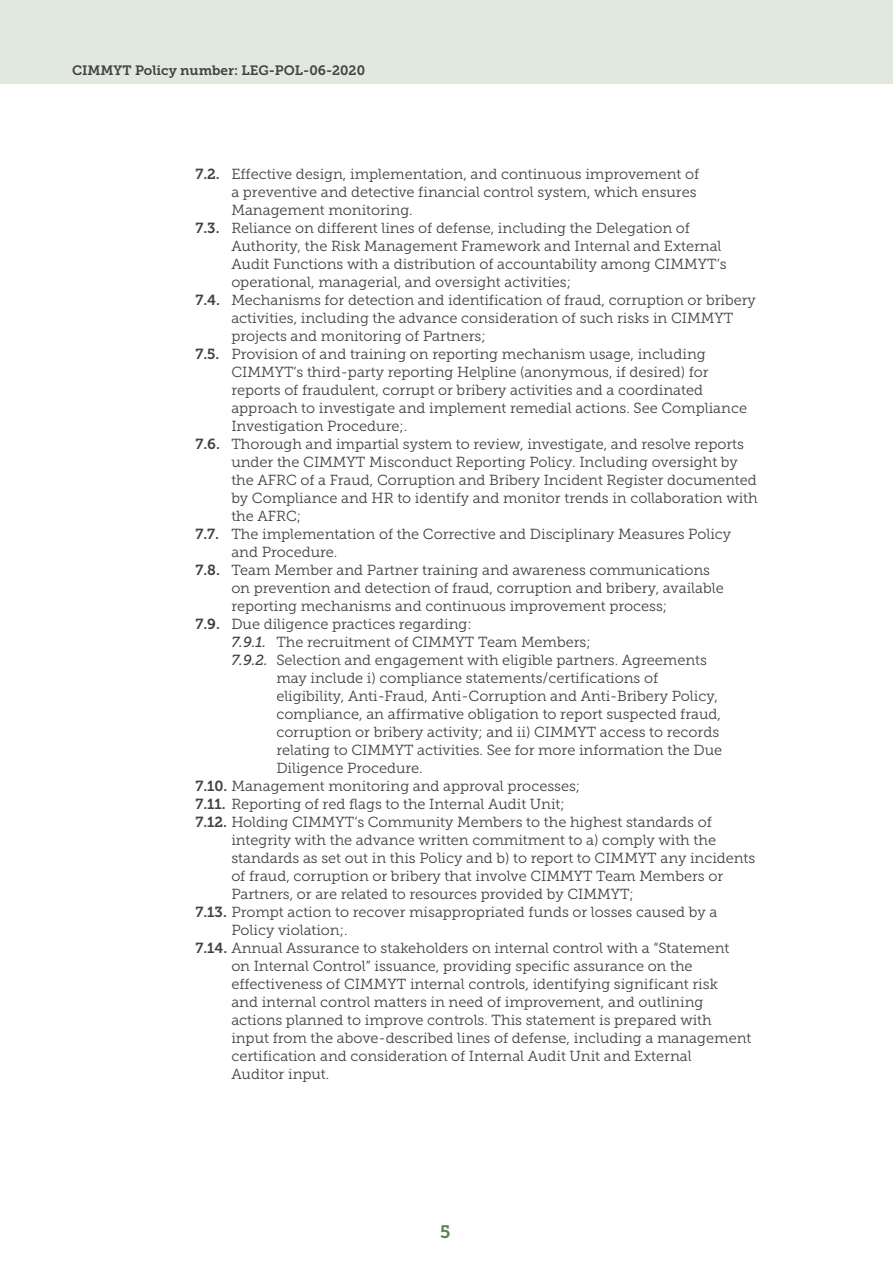
<style>
.page{position:relative;width:893px;height:1263px;background:#fff}
.page>*{position:absolute;margin:0;border:0;box-sizing:border-box;transform-origin:0 0}
.t1{font:18px "Museo Slab 700";color:#58854e}
.t2{font:14.55px "Museo Slab 300";color:#414042}
.t3{font:13.5px "Museo Slab 700";color:#414042}
.s1{font-family:"Museo Slab 700"}
.s2{font-family:"Museo Slab 500";font-style:italic}
</style>
<div class="page">
<div style="left:0;top:0;width:893px;height:84px;background:#e1e9df"></div>
<p class="t3" style="left:72px;top:63px;width:295px">CIMMYT Policy number: LEG-POL-06-2020</p>
<p class="t2" style="left:195px;top:166px;width:505px"><span class="s1">7.2.</span> Effective design, implementation, and continuous improvement of</p>
<p class="t2" style="left:231px;top:184px;width:467px">a preventive and detective financial control system, which ensures</p>
<p class="t2" style="left:231px;top:202px;width:183px">Management monitoring.</p>
<p class="t2" style="left:195px;top:220px;width:496px"><span class="s1">7.3.</span> Reliance on different lines of defense, including the Delegation of</p>
<p class="t2" style="left:231px;top:238px;width:492px">Authority, the Risk Management Framework and Internal and External</p>
<p class="t2" style="left:231px;top:256px;width:497px">Audit Functions with a distribution of accountability among CIMMYT’s</p>
<p class="t2" style="left:231px;top:274px;width:341px">operational, managerial, and oversight activities;</p>
<p class="t2" style="left:195px;top:292px;width:562px"><span class="s1">7.4.</span> Mechanisms for detection and identification of fraud, corruption or bribery</p>
<p class="t2" style="left:231px;top:310px;width:503px">activities, including the advance consideration of such risks in CIMMYT</p>
<p class="t2" style="left:231px;top:328px;width:256px">projects and monitoring of Partners;</p>
<p class="t2" style="left:195px;top:346px;width:512px"><span class="s1">7.5.</span> Provision of and training on reporting mechanism usage, including</p>
<p class="t2" style="left:231px;top:364px;width:479px">CIMMYT’s third-party reporting Helpline (anonymous, if desired) for</p>
<p class="t2" style="left:231px;top:382px;width:473px">reports of fraudulent, corrupt or bribery activities and a coordinated</p>
<p class="t2" style="left:231px;top:400px;width:517px">approach to investigate and implement remedial actions. See Compliance</p>
<p class="t2" style="left:231px;top:418px;width:177px">Investigation Procedure;.</p>
<p class="t2" style="left:195px;top:436px;width:550px"><span class="s1">7.6.</span> Thorough and impartial system to review, investigate, and resolve reports</p>
<p class="t2" style="left:231px;top:454px;width:508px">under the CIMMYT Misconduct Reporting Policy. Including oversight by</p>
<p class="t2" style="left:231px;top:472px;width:527px">the AFRC of a Fraud, Corruption and Bribery Incident Register documented</p>
<p class="t2" style="left:231px;top:490px;width:528px">by Compliance and HR to identify and monitor trends in collaboration with</p>
<p class="t2" style="left:231px;top:508px;width:71px">the AFRC;</p>
<p class="t2" style="left:195px;top:526px;width:537px"><span class="s1">7.7.</span> The implementation of the Corrective and Disciplinary Measures Policy</p>
<p class="t2" style="left:231px;top:544px;width:108px">and Procedure.</p>
<p class="t2" style="left:195px;top:562px;width:516px"><span class="s1">7.8.</span> Team Member and Partner training and awareness communications</p>
<p class="t2" style="left:231px;top:580px;width:494px">on prevention and detection of fraud, corruption and bribery, available</p>
<p class="t2" style="left:231px;top:598px;width:437px">reporting mechanisms and continuous improvement process;</p>
<p class="t2" style="left:195px;top:616px;width:278px"><span class="s1">7.9.</span> Due diligence practices regarding:</p>
<p class="t2" style="left:231px;top:634px;width:361px"><span class="s2">7.9.1.</span> The recruitment of CIMMYT Team Members;</p>
<p class="t2" style="left:231px;top:652px;width:477px"><span class="s2">7.9.2.</span> Selection and engagement with eligible partners. Agreements</p>
<p class="t2" style="left:276px;top:670px;width:383px">may include i) compliance statements/certifications of</p>
<p class="t2" style="left:276px;top:688px;width:443px">eligibility, Anti-Fraud, Anti-Corruption and Anti-Bribery Policy,</p>
<p class="t2" style="left:276px;top:706px;width:446px">compliance, an affirmative obligation to report suspected fraud,</p>
<p class="t2" style="left:276px;top:724px;width:444px">corruption or bribery activity; and ii) CIMMYT access to records</p>
<p class="t2" style="left:276px;top:742px;width:447px">relating to CIMMYT activities. See for more information the Due</p>
<p class="t2" style="left:276px;top:760px;width:148px">Diligence Procedure.</p>
<p class="t2" style="left:195px;top:778px;width:386px"><span class="s1">7.10.</span> Management monitoring and approval processes;</p>
<p class="t2" style="left:195px;top:796px;width:371px"><span class="s1">7.11.</span> Reporting of red flags to the Internal Audit Unit;</p>
<p class="t2" style="left:195px;top:814px;width:518px"><span class="s1">7.12.</span> Holding CIMMYT’s Community Members to the highest standards of</p>
<p class="t2" style="left:231px;top:832px;width:486px">integrity with the advance written commitment to a) comply with the</p>
<p class="t2" style="left:231px;top:850px;width:526px">standards as set out in this Policy and b) to report to CIMMYT any incidents</p>
<p class="t2" style="left:231px;top:868px;width:493px">of fraud, corruption or bribery that involve CIMMYT Team Members or</p>
<p class="t2" style="left:231px;top:886px;width:404px">Partners, or are related to resources provided by CIMMYT;</p>
<p class="t2" style="left:195px;top:904px;width:524px"><span class="s1">7.13.</span> Prompt action to recover misappropriated funds or losses caused by a</p>
<p class="t2" style="left:231px;top:922px;width:118px">Policy violation;.</p>
<p class="t2" style="left:195px;top:940px;width:536px"><span class="s1">7.14.</span> Annual Assurance to stakeholders on internal control with a “Statement</p>
<p class="t2" style="left:231px;top:958px;width:463px">on Internal Control” issuance, providing specific assurance on the</p>
<p class="t2" style="left:231px;top:976px;width:488px">effectiveness of CIMMYT internal controls, identifying significant risk</p>
<p class="t2" style="left:231px;top:994px;width:474px">and internal control matters in need of improvement, and outlining</p>
<p class="t2" style="left:231px;top:1012px;width:482px">actions planned to improve controls. This statement is prepared with</p>
<p class="t2" style="left:231px;top:1030px;width:521px">input from the above-described lines of defense, including a management</p>
<p class="t2" style="left:231px;top:1048px;width:462px">certification and consideration of Internal Audit Unit and External</p>
<p class="t2" style="left:231px;top:1066px;width:100px">Auditor input.</p>
<p class="t1" style="left:440px;top:1221px;width:12px">5</p>
</div>
